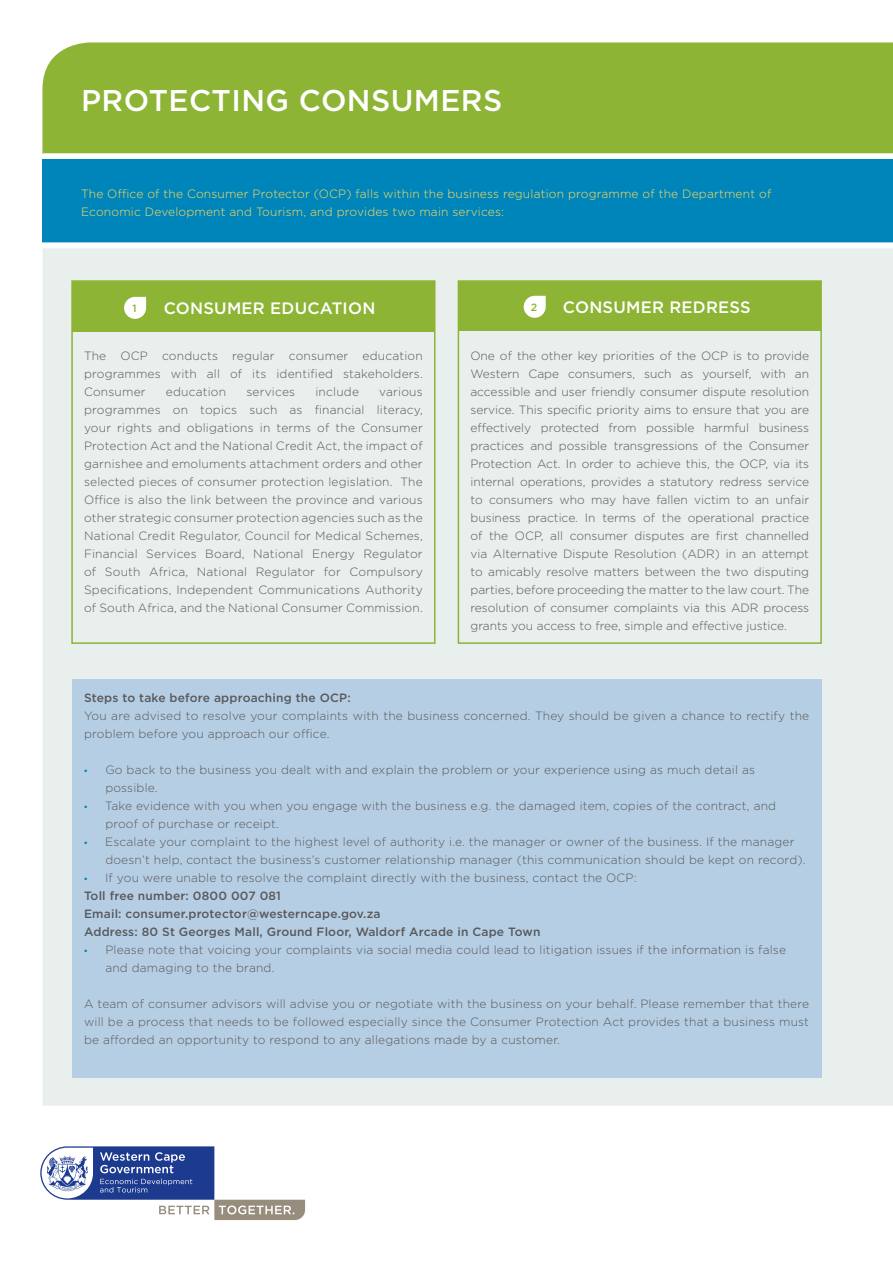
<style>
.page{position:relative;width:893px;height:1263px;background:#fff}
.page>*{position:absolute;margin:0;border:0;box-sizing:border-box;transform-origin:0 0}
.t1{font:500 30px "Gotham";letter-spacing:.015em;color:#fff}
.t2{font:500 16.5px "Gotham";letter-spacing:.005em;color:#fff}
.t3{font:300 12px/18px "Gotham";letter-spacing:.015em;color:#58595b}
.t4{font:500 12px/18px "Gotham";letter-spacing:.015em;color:#58595b}
.t5{font:300 12px/18px "Gotham";letter-spacing:.015em;color:#ffdb5a}
.t6{font:500 10.5px "Gotham";color:#8db435}
.s1{font-family:"Myriad Pro";font-weight:400;color:#0085ba}
.s2{font-weight:300}
</style>
<div class="page">
<div style="left:43px;top:248px;width:850px;height:858px;background:#e8efed"></div>
<div style="left:43px;top:43px;width:850px;height:110px;background:#8db435"></div>
<div style="left:43px;top:159px;width:850px;height:84px;background:#0085ba"></div>
<div style="left:30px;top:242px;width:863px;height:6px;background:#fff"></div>
<div style="left:71px;top:280px;width:364px;height:364px;border:2px solid #8db435"></div>
<div style="left:458px;top:280px;width:364px;height:364px;border:2px solid #8db435"></div>
<div style="left:72px;top:679px;width:749px;height:399px;background:#b6cee4"></div>
<div style="left:72px;top:281px;width:363px;height:51px;background:#8db435"></div>
<div style="left:458px;top:281px;width:363px;height:50px;background:#8db435"></div>
<svg style="left:124px;top:297px;width:22px;height:22px"></svg>
<svg style="left:524px;top:296px;width:22px;height:22px"></svg>
<svg style="left:40px;top:1146px;width:265px;height:74px"></svg>
<h1 class="t1" style="left:81px;top:80px;width:423px">PROTECTING CONSUMERS</h1>
<p class="t5" style="left:81px;top:184px;width:692px">The Office of the Consumer Protector (OCP) falls within the business regulation programme of the Department of<br>Economic Development and Tourism, and provides two main services:</p>
<p class="t6" style="left:132px;top:301px;width:6px">1</p>
<h2 class="t2" style="left:164px;top:298px;width:26px">Consumer</h2>
<h2 class="t2" style="left:270px;top:298px;width:37px">education</h2>
<p class="t6" style="left:531px;top:300px;width:8px">2</p>
<h2 class="t2" style="left:563px;top:296px;width:26px">Consumer</h2>
<h2 class="t2" style="left:669px;top:296px;width:49px">redress</h2>
<p class="t3" style="left:84px;top:346px;width:340px;text-align:justify">The OCP conducts regular consumer education programmes with all of its identified stakeholders.<br>Consumer</p>
<p class="t3" style="left:166px;top:382px;width:62px">education</p>
<p class="t3" style="left:246px;top:382px;width:50px">services</p>
<p class="t3" style="left:315px;top:382px;width:45px">include</p>
<p class="t3" style="left:84px;top:382px;width:340px;text-align:justify;text-indent:295px">various programmes on topics such as financial literacy, your rights and obligations in terms of the Consumer Protection Act and the National Credit Act, the impact of garnishee and emoluments attachment orders and other selected pieces of consumer protection legislation. The Office is also the link between the province and various other strategic consumer protection agencies such as the National Credit Regulator, Council for Medical Schemes, Financial Services Board, National Energy Regulator of South Africa, National Regulator for Compulsory Specifications, Independent Communications Authority of South Africa, and the National Consumer Commission.</p>
<p class="t3" style="left:470px;top:346px;width:340px;text-align:justify">One of the other key priorities of the OCP is to provide Western Cape consumers, such as yourself, with an accessible and user friendly consumer dispute resolution service. This specific priority aims to ensure that you are effectively protected from possible harmful business practices and possible transgressions of the Consumer Protection Act. In order to achieve this, the OCP, via its internal operations, provides a statutory redress service to consumers who may have fallen victim to an unfair business practice. In terms of the operational practice of the OCP, all consumer disputes are first channelled via Alternative Dispute Resolution (ADR) in an attempt to amicably resolve matters between the two disputing parties, before proceeding the matter to the law court. The resolution of consumer complaints via this ADR process grants you access to free, simple and effective justice.</p>
<p class="t4" style="left:84px;top:689px;width:268px">Steps to take before approaching the OCP:</p>
<p class="t3" style="left:84px;top:706px;width:727px">You are advised to resolve your complaints with the business concerned. They should be given a chance to rectify the problem before you approach our office.</p>
<p class="t3" style="left:105px;top:760px;width:651px;text-indent:-21px"><span class="s1">•</span> Go back to the business you dealt with and explain the problem or your experience using as much detail as possible.</p>
<p class="t3" style="left:105px;top:796px;width:672px;text-indent:-21px"><span class="s1">•</span> Take evidence with you when you engage with the business e.g. the damaged item, copies of the contract, and proof of purchase or receipt.</p>
<p class="t3" style="left:105px;top:832px;width:702px;text-indent:-21px"><span class="s1">•</span> Escalate your complaint to the highest level of authority i.e. the manager or owner of the business. If the manager doesn’t help, contact the business’s customer relationship manager (this communication should be kept on record).</p>
<p class="t4" style="left:84px;top:869px;width:554px"><span class="s1">•</span> <span class="s2">If you were unable to resolve the complaint directly with the business, contact the OCP:<br></span>Toll free number: 0800 007 081<br>Email: consumer.protector@westerncape.gov.za<br>Address: 80 St Georges Mall, Ground Floor, Waldorf Arcade in Cape Town</p>
<p class="t3" style="left:105px;top:940px;width:682px;text-indent:-21px"><span class="s1">•</span> Please note that voicing your complaints via social media could lead to litigation issues if the information is false and damaging to the brand.</p>
<p class="t3" style="left:84px;top:994px;width:727px;text-align:justify">A team of consumer advisors will advise you or negotiate with the business on your behalf. Please remember that there will be a process that needs to be followed especially since the Consumer Protection Act provides that a business must be afforded an opportunity to respond to any allegations made by a customer.</p>
</div>
